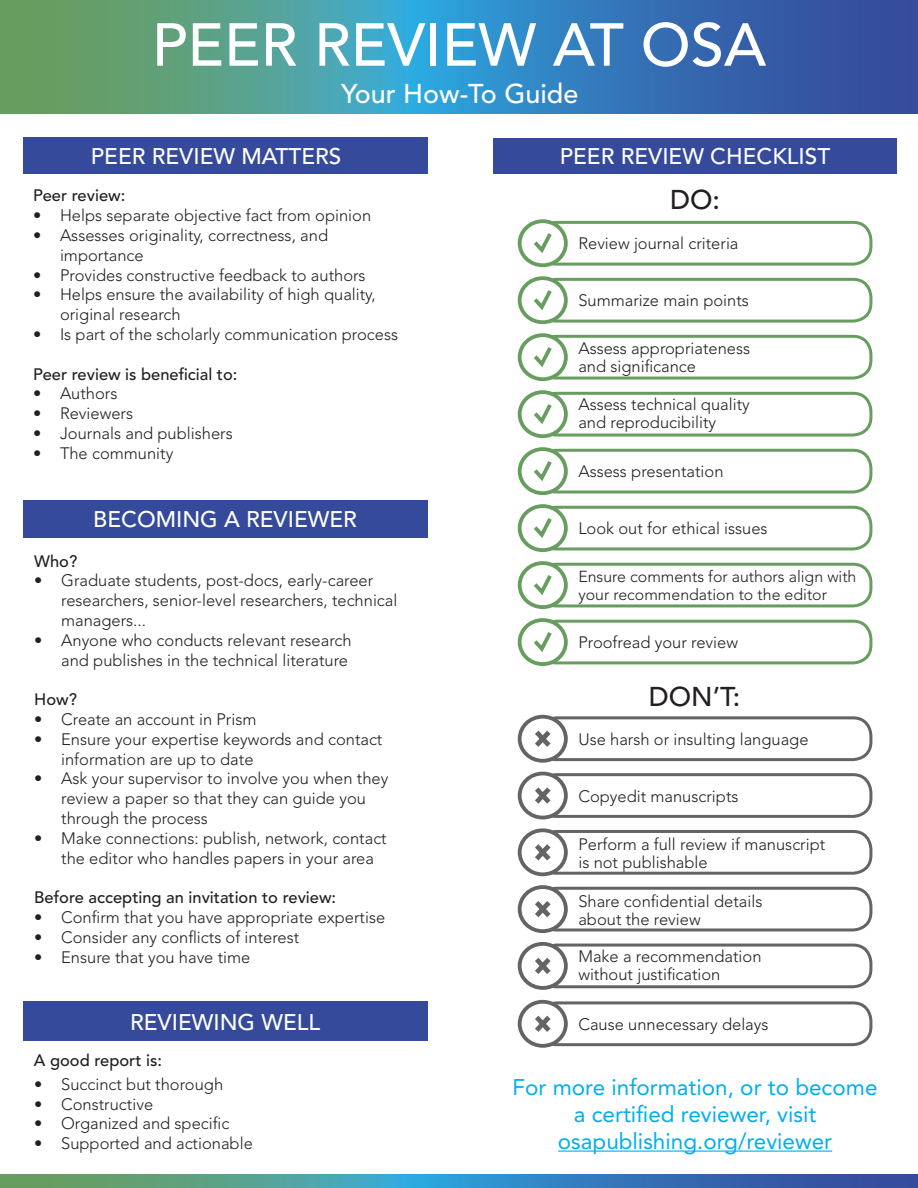
<style>
.page{position:relative;width:918px;height:1188px;background:#fff}
.page>*{position:absolute;margin:0;border:0;box-sizing:border-box;transform-origin:0 0}
.t1{font:500 60px "Avenir LT Std";color:#fff}
.t2{font:500 27px "Avenir LT Std";color:#fff}
.t3{font:500 27px "Avenir LT Std";color:#231f20}
.t4{font:22.5px/27px "Avenir LT Std";color:#00aeef;text-align:center}
.t5{font:500 22.5px "Avenir LT Std";color:#fff}
.t6{font:300 16.5px/19.8px "Avenir LT Std";color:#231f20}
.t7{font:500 16.5px "Avenir LT Std";color:#231f20}
.t8{font:300 15.9px/18px "Avenir LT Std";color:#231f20}
</style>
<div class="page">
<svg style="left:0;top:0;width:918px;height:113px;background:#4387a3"></svg>
<hr style="left:558px;top:1151px;width:274px;height:1px;background:#00aeef">
<div style="left:23px;top:138px;width:405px;height:36px;background:#364a9b"></div>
<div style="left:493px;top:138px;width:404px;height:35px;background:#364a9b"></div>
<svg style="left:0;top:1174px;width:918px;height:14px;background:#4387a3"></svg>
<div style="left:23px;top:501px;width:405px;height:37px;background:#364a9b"></div>
<div style="left:23px;top:1002px;width:405px;height:39px;background:#364a9b"></div>
<div style="left:537px;top:221px;width:335px;height:45px;border:3px solid #679d5e;border-radius:18px"></div>
<svg style="left:520px;top:221px;width:46px;height:44px"></svg>
<div style="left:518px;top:219px;width:50px;height:48px;border:4px solid #679d5e;border-radius:50%"></div>
<svg style="left:530px;top:229px;width:25px;height:28px"></svg>
<div style="left:537px;top:506px;width:335px;height:44px;border:3px solid #679d5e;border-radius:18px"></div>
<svg style="left:520px;top:506px;width:46px;height:44px"></svg>
<div style="left:518px;top:504px;width:50px;height:48px;border:4px solid #679d5e;border-radius:50%"></div>
<svg style="left:530px;top:514px;width:25px;height:28px"></svg>
<div style="left:537px;top:278px;width:335px;height:45px;border:3px solid #679d5e;border-radius:18px"></div>
<svg style="left:520px;top:278px;width:46px;height:44px"></svg>
<div style="left:518px;top:276px;width:50px;height:48px;border:4px solid #679d5e;border-radius:50%"></div>
<svg style="left:530px;top:286px;width:25px;height:28px"></svg>
<div style="left:537px;top:620px;width:335px;height:44px;border:3px solid #679d5e;border-radius:18px"></div>
<svg style="left:520px;top:620px;width:46px;height:44px"></svg>
<div style="left:518px;top:618px;width:50px;height:48px;border:4px solid #679d5e;border-radius:50%"></div>
<svg style="left:530px;top:628px;width:25px;height:27px"></svg>
<div style="left:537px;top:449px;width:335px;height:45px;border:3px solid #679d5e;border-radius:18px"></div>
<svg style="left:520px;top:449px;width:46px;height:44px"></svg>
<div style="left:518px;top:447px;width:50px;height:48px;border:4px solid #679d5e;border-radius:50%"></div>
<svg style="left:530px;top:457px;width:25px;height:28px"></svg>
<div style="left:537px;top:563px;width:335px;height:44px;border:3px solid #679d5e;border-radius:18px"></div>
<svg style="left:520px;top:563px;width:46px;height:44px"></svg>
<div style="left:518px;top:561px;width:50px;height:48px;border:4px solid #679d5e;border-radius:50%"></div>
<svg style="left:530px;top:571px;width:25px;height:27px"></svg>
<div style="left:537px;top:335px;width:335px;height:45px;border:3px solid #679d5e;border-radius:18px"></div>
<svg style="left:520px;top:335px;width:46px;height:44px"></svg>
<div style="left:518px;top:333px;width:50px;height:48px;border:4px solid #679d5e;border-radius:50%"></div>
<svg style="left:530px;top:343px;width:25px;height:28px"></svg>
<div style="left:537px;top:392px;width:335px;height:45px;border:3px solid #679d5e;border-radius:18px"></div>
<svg style="left:520px;top:392px;width:46px;height:44px"></svg>
<div style="left:518px;top:390px;width:50px;height:48px;border:4px solid #679d5e;border-radius:50%"></div>
<svg style="left:530px;top:400px;width:25px;height:28px"></svg>
<div style="left:537px;top:716px;width:335px;height:45px;border:3px solid #636466;border-radius:18px"></div>
<svg style="left:520px;top:717px;width:46px;height:44px"></svg>
<div style="left:518px;top:715px;width:50px;height:48px;border:4px solid #636466;border-radius:50%"></div>
<svg style="left:530px;top:725px;width:26px;height:27px"></svg>
<div style="left:537px;top:1001px;width:335px;height:45px;border:3px solid #636466;border-radius:18px"></div>
<svg style="left:520px;top:1002px;width:46px;height:44px"></svg>
<div style="left:518px;top:1000px;width:50px;height:48px;border:4px solid #636466;border-radius:50%"></div>
<svg style="left:530px;top:1010px;width:26px;height:27px"></svg>
<div style="left:537px;top:944px;width:335px;height:44px;border:3px solid #636466;border-radius:18px"></div>
<svg style="left:520px;top:944px;width:46px;height:44px"></svg>
<div style="left:518px;top:942px;width:50px;height:48px;border:4px solid #636466;border-radius:50%"></div>
<svg style="left:530px;top:953px;width:26px;height:26px"></svg>
<div style="left:537px;top:887px;width:335px;height:44px;border:3px solid #636466;border-radius:18px"></div>
<svg style="left:520px;top:887px;width:46px;height:44px"></svg>
<div style="left:518px;top:885px;width:50px;height:48px;border:4px solid #636466;border-radius:50%"></div>
<svg style="left:530px;top:896px;width:26px;height:26px"></svg>
<div style="left:537px;top:830px;width:335px;height:45px;border:3px solid #636466;border-radius:18px"></div>
<svg style="left:520px;top:830px;width:46px;height:44px"></svg>
<div style="left:518px;top:828px;width:50px;height:48px;border:4px solid #636466;border-radius:50%"></div>
<svg style="left:530px;top:839px;width:26px;height:27px"></svg>
<div style="left:537px;top:773px;width:335px;height:45px;border:3px solid #636466;border-radius:18px"></div>
<svg style="left:520px;top:774px;width:46px;height:44px"></svg>
<div style="left:518px;top:772px;width:50px;height:47px;border:4px solid #636466;border-radius:50%"></div>
<svg style="left:530px;top:782px;width:26px;height:27px"></svg>
<p class="t1" style="left:152px;top:10px;width:616px">PEER REVIEW AT OSA</p>
<p class="t2" style="left:341px;top:78px;width:239px">Your How-To Guide</p>
<p class="t5" style="left:91px;top:143px;width:252px">PEER REVIEW MATTERS</p>
<p class="t7" style="left:33px;top:186px;width:94px">Peer review:</p>
<p class="t6" style="left:33px;top:206px;width:340px">• Helps separate objective fact from opinion</p>
<p class="t6" style="left:60px;top:226px;width:270px;text-indent:-27px">• Assesses originality, correctness, and importance</p>
<p class="t6" style="left:33px;top:265px;width:334px">• Provides constructive feedback to authors</p>
<p class="t6" style="left:60px;top:285px;width:317px;text-indent:-27px">• Helps ensure the availability of high quality, original research</p>
<p class="t6" style="left:33px;top:325px;width:367px">• Is part of the scholarly communication process</p>
<p class="t7" style="left:33px;top:364px;width:206px">Peer review is beneficial to:</p>
<p class="t6" style="left:33px;top:384px;width:86px">• Authors</p>
<p class="t6" style="left:33px;top:404px;width:102px">• Reviewers</p>
<p class="t6" style="left:33px;top:424px;width:201px">• Journals and publishers</p>
<p class="t6" style="left:33px;top:443px;width:142px">• The community</p>
<p class="t5" style="left:93px;top:507px;width:265px">BECOMING A REVIEWER</p>
<p class="t7" style="left:34px;top:551px;width:45px">Who?</p>
<p class="t6" style="left:61px;top:571px;width:338px;text-indent:-27px">• Graduate students, post-docs, early-career researchers, senior-level researchers, technical managers...</p>
<p class="t6" style="left:34px;top:630px;width:319px;text-align:right">• Anyone who conducts relevant research and publishes in the technical literature</p>
<p class="t7" style="left:34px;top:690px;width:44px">How?</p>
<p class="t6" style="left:34px;top:709px;width:224px">• Create an account in Prism</p>
<p class="t6" style="left:61px;top:729px;width:323px;text-indent:-27px">• Ensure your expertise keywords and contact information are up to date</p>
<p class="t6" style="left:61px;top:769px;width:329px;text-indent:-27px">• Ask your supervisor to involve you when they review a paper so that they can guide you through the process</p>
<p class="t6" style="left:61px;top:828px;width:327px;text-indent:-27px">• Make connections: publish, network, contact the editor who handles papers in your area</p>
<p class="t7" style="left:34px;top:888px;width:303px">Before accepting an invitation to review:</p>
<p class="t6" style="left:34px;top:907px;width:353px">• Confirm that you have appropriate expertise</p>
<p class="t6" style="left:34px;top:927px;width:267px">• Consider any conflicts of interest</p>
<p class="t6" style="left:34px;top:947px;width:218px">• Ensure that you have time</p>
<p class="t5" style="left:130px;top:1009px;width:191px">REVIEWING WELL</p>
<p class="t7" style="left:34px;top:1050px;width:130px">A good report is:</p>
<p class="t6" style="left:34px;top:1074px;width:191px">• Succinct but thorough</p>
<p class="t6" style="left:34px;top:1094px;width:120px">• Constructive</p>
<p class="t6" style="left:34px;top:1114px;width:197px">• Organized and specific</p>
<p class="t6" style="left:34px;top:1134px;width:220px">• Supported and actionable</p>
<p class="t5" style="left:560px;top:143px;width:272px">PEER REVIEW CHECKLIST</p>
<p class="t3" style="left:670px;top:184px;width:51px">DO:</p>
<p class="t6" style="left:578px;top:234px;width:162px">Review journal criteria</p>
<p class="t6" style="left:578px;top:291px;width:172px">Summarize main points</p>
<p class="t6" style="left:578px;top:339px;width:173px;line-height:18px">Assess appropriateness and significance</p>
<p class="t6" style="left:578px;top:396px;width:173px;line-height:18px">Assess technical quality and reproducibility</p>
<p class="t6" style="left:578px;top:462px;width:147px">Assess presentation</p>
<p class="t6" style="left:578px;top:519px;width:191px">Look out for ethical issues</p>
<p class="t8" style="left:578px;top:567px;width:280px">Ensure comments for authors align with your recommendation to the editor</p>
<p class="t6" style="left:578px;top:633px;width:161px">Proofread your review</p>
<p class="t3" style="left:649px;top:681px;width:93px">DON’T:</p>
<p class="t6" style="left:578px;top:729px;width:232px">Use harsh or insulting language</p>
<p class="t6" style="left:578px;top:786px;width:162px">Copyedit manuscripts</p>
<p class="t6" style="left:578px;top:836px;width:248px;line-height:18px">Perform a full review if manuscript is not publishable</p>
<p class="t6" style="left:578px;top:892px;width:186px;line-height:18px">Share confidential details about the review</p>
<p class="t6" style="left:578px;top:948px;width:185px;line-height:18px">Make a recommendation without justification</p>
<p class="t6" style="left:578px;top:1015px;width:192px">Cause unnecessary delays</p>
<p class="t4" style="left:513px;top:1074px;width:366px">For more information, or to become a certified reviewer, visit osapublishing.org/reviewer</p>
</div>
